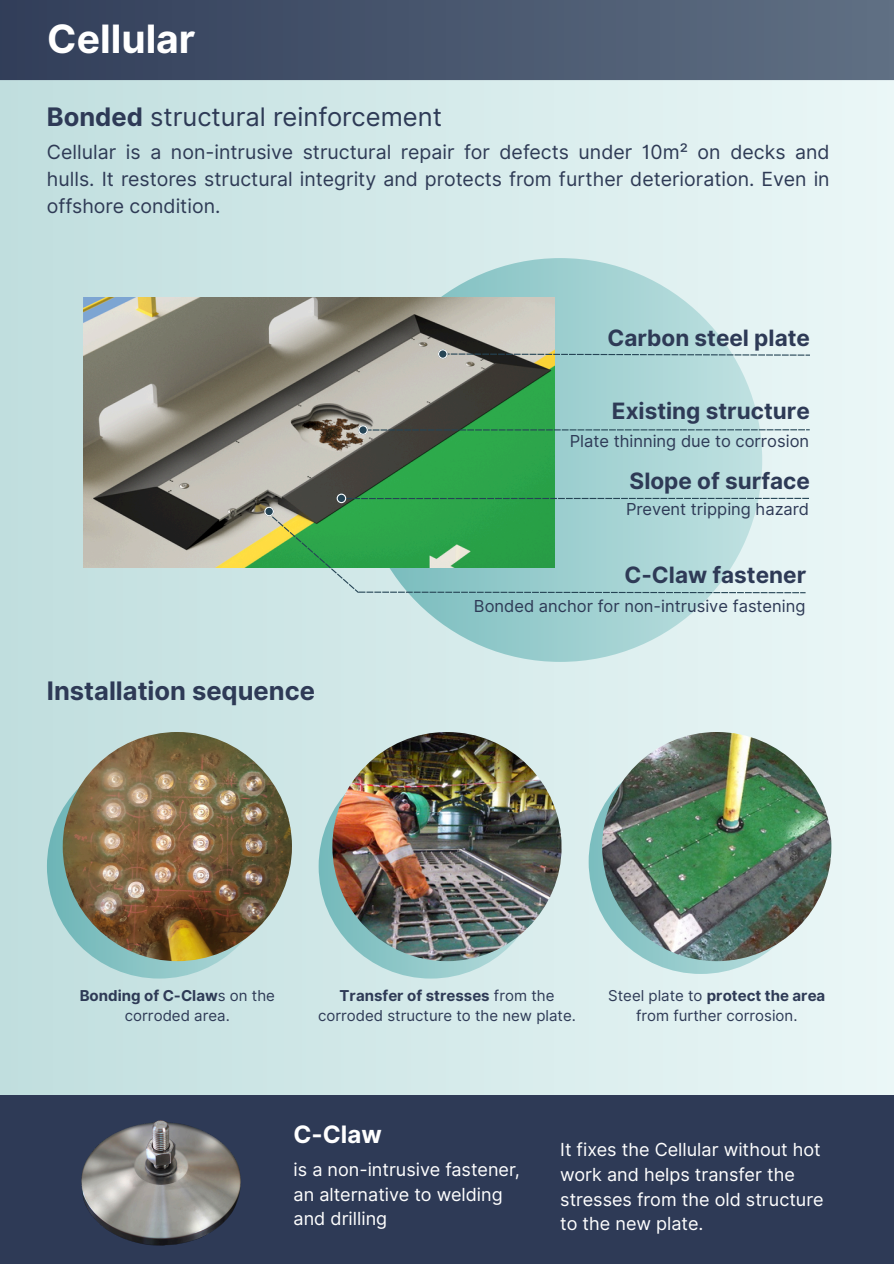
<style>
.page{position:relative;width:894px;height:1264px;background:#fff}
.page>*{position:absolute;margin:0;border:0;box-sizing:border-box;transform-origin:0 0}
.t1{font:700 39px "Inter";color:#fff}
.t2{font:25.5px "Inter";color:#2e3a56}
.t3{font:700 25.5px "Inter";color:#2e3a56}
.t4{font:700 24px "Inter";color:#fff}
.t5{font:700 22.5px "Inter";color:#2e3a56}
.t6{font:19.5px/27px "Inter";color:#2e3a55;text-align:justify}
.t7{font:18px/24.8px "Inter";color:#fff}
.t8{font:16.5px "Inter";color:#2e3a56}
.t9{font:15px/20.2px "Inter";color:#2e3a56;text-align:center}
.s1{font-weight:700}
</style>
<div class="page">
<div style="left:0;top:0;width:893px;height:1263px;background:linear-gradient(to right,#c0dede,#ebf7f7)"></div>
<div style="left:0;top:0;width:893px;height:80px;background:linear-gradient(to right,#313e59,#607084)"></div>
<div style="left:0;top:1095px;width:893px;height:168px;background:#2e3a56"></div>
<svg style="left:358px;top:258px;width:404px;height:404px"></svg>
<img style="left:84px;top:297px;width:470px;height:270px">
<svg style="left:358px;top:425px;width:451px;height:10px"></svg>
<svg style="left:438px;top:349px;width:371px;height:10px"></svg>
<svg style="left:264px;top:493px;width:544px;height:100px"></svg>
<svg style="left:47px;top:754px;width:224px;height:224px"></svg>
<img style="left:63px;top:732px;width:229px;height:229px;border-radius:50%">
<svg style="left:318px;top:754px;width:225px;height:224px"></svg>
<img style="left:332px;top:732px;width:229px;height:229px;border-radius:50%">
<svg style="left:588px;top:749px;width:225px;height:224px"></svg>
<img style="left:602px;top:732px;width:229px;height:229px;border-radius:50%">
<img style="left:81px;top:1120px;width:160px;height:126px">
<h1 class="t1" style="left:47px;top:15px;width:150px">Cellular</h1>
<h3 class="t2" style="left:47px;top:101px;width:396px"><span class="s1">Bonded</span> structural reinforcement</h3>
<h5 class="t6" style="left:47px;top:138px;width:784px">Cellular is a non-intrusive structural repair for defects under 10m² on decks and hulls. It restores structural integrity and protects from further deterioration. Even in offshore condition.</h5>
<h4 class="t5" style="left:607px;top:324px;width:204px">Carbon steel plate</h4>
<p class="t5" style="left:611px;top:398px;width:199px">Existing structure</p>
<h4 class="t8" style="left:569px;top:431px;width:241px">Plate thinning due to corrosion</h4>
<h4 class="t5" style="left:629px;top:467px;width:182px">Slope of surface</h4>
<p class="t8" style="left:626px;top:499px;width:185px">Prevent tripping hazard</p>
<p class="t3" style="left:47px;top:675px;width:269px">Installation sequence</p>
<p class="t5" style="left:624px;top:561px;width:183px">C-Claw fastener</p>
<p class="t8" style="left:474px;top:596px;width:333px">Bonded anchor for non-intrusive fastening</p>
<p class="t9" style="left:80px;top:985px;width:197px"><span class="s1">Bonding of C-Claw</span>s on the corroded area.</p>
<h4 class="t9" style="left:318px;top:985px;width:259px"><span class="s1">Transfer of stresses</span> from the corroded structure to the new plate.</h4>
<p class="t9" style="left:608px;top:985px;width:218px">Steel plate to <span class="s1">protect the area </span>from further corrosion.</p>
<p class="t4" style="left:293px;top:1120px;width:90px">C-Claw</p>
<p class="t7" style="left:293px;top:1156px;width:228px">is a non-intrusive fastener, an alternative to welding and drilling</p>
<p class="t7" style="left:560px;top:1137px;width:265px">It fixes the Cellular without hot work and helps transfer the stresses from the old structure to the new plate.</p>
</div>
